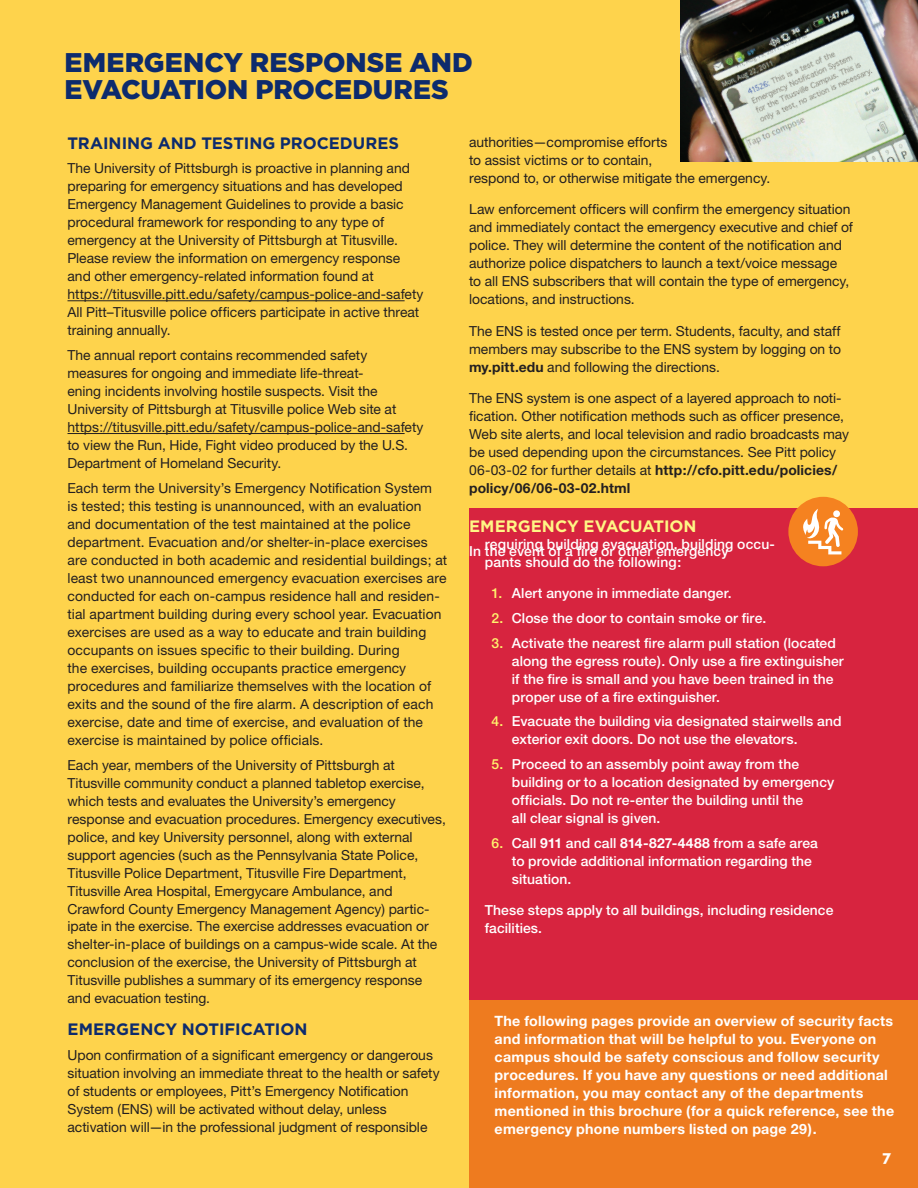
<style>
.page{position:relative;width:918px;height:1188px;background:#fed34c}
.page>*{position:absolute;margin:0;border:0;box-sizing:border-box;transform-origin:0 0}
.t1{font:900 27px/27px "Gotham";letter-spacing:-.005em;color:#0d2b6d}
.t2{font:700 16.5px "Gotham";color:#0d2b6d}
.t3{font:700 16.5px "Gotham";letter-spacing:-.005em;color:#fff685}
.t4{font:800 15px "Raleway";color:#fff}
.t5{font:700 14.25px/18px "Helvetica Neue";letter-spacing:.015em;color:#fff}
.t6{font:13.8px/18px "Helvetica Neue";color:#231f20}
.t7{font:500 13.8px/18px "Helvetica Neue";letter-spacing:.005em;color:#fff}
.s1{font-weight:700}
.s2{color:#fff46d}
</style>
<div class="page">
<div style="left:469px;top:508px;width:449px;height:499px;background:#d7243f"></div>
<div style="left:469px;top:1000px;width:449px;height:188px;background:#ee7b1f"></div>
<hr style="left:68px;top:301px;width:337px;height:1px;background:#231f20">
<hr style="left:68px;top:433px;width:337px;height:1px;background:#231f20">
<img style="left:681px;top:0;width:237px;height:162px">
<div style="left:788px;top:497px;width:70px;height:69px;background:#f58220;border-radius:50%"></div>
<svg style="left:803px;top:509px;width:40px;height:45px"></svg>
<h1 class="t1" style="left:64px;top:48px;width:410px">EMERGENCY RESPONSE AND<br>EVACUATION PROCEDURES</h1>
<p class="t2" style="left:68px;top:133px;width:333px">TRAINING AND TESTING PROCEDURES</p>
<p class="t6" style="left:68px;top:159px;width:358px">The University of Pittsburgh is proactive in planning and preparing for emergency situations and has developed Emergency Management Guidelines to provide a basic procedural framework for responding to any type of emergency at the University of Pittsburgh at Titusville.<br>Please review the information on emergency response and other emergency-related information found at https://titusville.pitt.edu/safety/campus-police-and-safety All Pitt–Titusville police officers participate in active threat training annually.</p>
<p class="t6" style="left:68px;top:346px;width:358px">The annual report contains recommended safety measures for ongoing and immediate life-threat-<br>ening incidents involving hostile suspects. Visit the University of Pittsburgh at Titusville police Web site at https://titusville.pitt.edu/safety/campus-police-and-safety to view the Run, Hide, Fight video produced by the U.S.<br>Department of Homeland Security.</p>
<p class="t6" style="left:68px;top:479px;width:381px">Each term the University’s Emergency Notification System<br>is tested; this testing is unannounced, with an evaluation and documentation of the test maintained at the police department. Evacuation and/or shelter-in-place exercises are conducted in both academic and residential buildings; at least two unannounced emergency evacuation exercises are conducted for each on-campus residence hall and residen&shy;tial apartment building during every school year. Evacuation exercises are used as a way to educate and train building occupants on issues specific to their building. During<br>the exercises, building occupants practice emergency procedures and familiarize themselves with the location of exits and the sound of the fire alarm. A description of each exercise, date and time of exercise, and evaluation of the exercise is maintained by police officials.</p>
<p class="t6" style="left:68px;top:755px;width:380px">Each year, members of the University of Pittsburgh at Titusville community conduct a planned tabletop exercise, which tests and evaluates the University’s emergency response and evacuation procedures. Emergency executives, police, and key University personnel, along with external support agencies (such as the Pennsylvania State Police, Titusville Police Department, Titusville Fire Department, Titusville Area Hospital, Emergycare Ambulance, and Crawford County Emergency Management Agency) partic&shy;ipate in the exercise. The exercise addresses evacuation or shelter-in-place of buildings on a campus-wide scale. At the conclusion of the exercise, the University of Pittsburgh at Titusville publishes a summary of its emergency response and evacuation testing.</p>
<p class="t2" style="left:68px;top:1020px;width:241px">EMERGENCY NOTIFICATION</p>
<p class="t6" style="left:68px;top:1046px;width:374px">Upon confirmation of a significant emergency or dangerous situation involving an immediate threat to the health or safety of students or employees, Pitt’s Emergency Notification System (ENS) will be activated without delay, unless activation will—in the professional judgment of responsible</p>
<p class="t6" style="left:469px;top:133px;width:303px">authorities—compromise efforts<br>to assist victims or to contain,<br>respond to, or otherwise mitigate the emergency.</p>
<p class="t6" style="left:469px;top:200px;width:385px">Law enforcement officers will confirm the emergency situation and immediately contact the emergency executive and chief of police. They will determine the content of the notification and authorize police dispatchers to launch a text/voice message<br>to all ENS subscribers that will contain the type of emergency, locations, and instructions.</p>
<p class="t6" style="left:469px;top:322px;width:373px;text-align:justify">The ENS is tested once per term. Students, faculty, and staff members may subscribe to the ENS system by logging on to <span class="s1">my.pitt.edu</span> and following the directions.</p>
<p class="t6" style="left:469px;top:389px;width:382px">The ENS system is one aspect of a layered approach to noti&shy;fication. Other notification methods such as officer presence, Web site alerts, and local television and radio broadcasts may be used depending upon the circumstances. See Pitt policy 06-03-02 for further details at <span class="s1">http://cfo.pitt.edu/policies/ policy/06/06-03-02.html</span></p>
<p class="t3" style="left:469px;top:516px;width:229px">EMERGENCY EVACUATION</p>
<p class="t7" style="left:469px;top:542px;width:261px">In the event of a fire or other emergency</p>
<p class="t7" style="left:485px;top:535px;width:292px">requiring building evacuation, building occu&shy;pants should do the following:</p>
<p class="t7" style="left:492px;top:584px;width:242px"><span class="s2">1.</span> Alert anyone in immediate danger.</p>
<p class="t7" style="left:492px;top:609px;width:276px"><span class="s2">2.</span> Close the door to contain smoke or fire.</p>
<p class="t7" style="left:512px;top:634px;width:333px;text-indent:-20px"><span class="s2">3.</span> Activate the nearest fire alarm pull station (located along the egress route). Only use a fire extinguisher if the fire is small and you have been trained in the proper use of a fire extinguisher.</p>
<p class="t7" style="left:512px;top:712px;width:331px;text-indent:-20px"><span class="s2">4.</span> Evacuate the building via designated stairwells and exterior exit doors. Do not use the elevators.</p>
<p class="t7" style="left:512px;top:755px;width:324px;text-indent:-20px"><span class="s2">5.</span> Proceed to an assembly point away from the building or to a location designated by emergency officials. Do not re-enter the building until the<br>all clear signal is given.</p>
<p class="t7" style="left:512px;top:834px;width:308px;text-indent:-20px"><span class="s2">6.</span> Call <span class="s1">911</span> and call <span class="s1">814-827-4488</span> from a safe area to provide additional information regarding the situation.</p>
<p class="t7" style="left:485px;top:901px;width:350px">These steps apply to all buildings, including residence facilities.</p>
<p class="t5" style="left:495px;top:1012px;width:401px">The following pages provide an overview of security facts and information that will be helpful to you. Everyone on campus should be safety conscious and follow security procedures. If you have any questions or need additional information, you may contact any of the departments mentioned in this brochure (for a quick reference, see the emergency phone numbers listed on page 29).</p>
<p class="t4" style="left:882px;top:1148px;width:10px">7</p>
</div>
